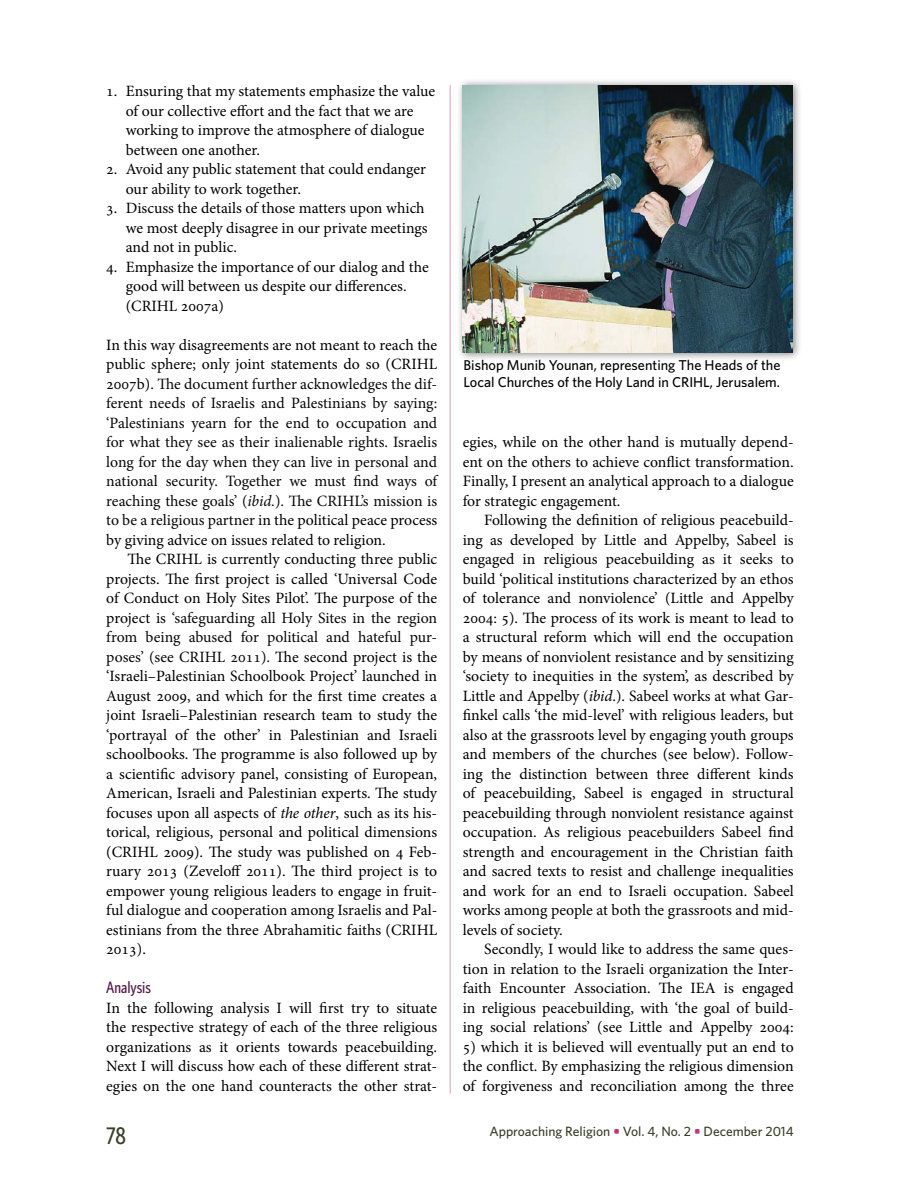
<style>
.page{position:relative;width:900px;height:1200px;background:#fff}
.page>*{position:absolute;margin:0;border:0;box-sizing:border-box;transform-origin:0 0}
.t1{font:500 24px "Whitney Condensed";color:#393e29}
.t2{font:500 16.5px "Whitney Condensed";color:#571f48}
.t3{font:15.75px/19.5px "Minion Pro";color:#000;text-align:justify}
.t4{font:15.75px/19.5px "Minion Pro";color:#080808;text-align:justify}
.t5{font:500 14.25px/17.2px "Whitney";color:#000}
.t6{font:500 13.5px "Whitney";color:#393e29}
.s1{color:#000}
.s2{font-style:italic}
.s3{color:#080808}
.s4{font-weight:700;color:#c23272}
</style>
<div class="page">
<hr style="left:450px;top:85px;width:1px;height:1009px;background:#e69cba">
<div style="left:456px;top:78px;width:347px;height:283px;background:#000;opacity:.5"></div>
<img style="left:463px;top:85px;width:330px;height:267px">
<p class="t3" style="left:126px;top:82px;width:311px;text-align:left;text-indent:-19px">1. Ensuring that my statements emphasize the value of our collective effort and the fact that we are working to improve the atmosphere of dialogue between one another.</p>
<p class="t3" style="left:126px;top:160px;width:302px;text-indent:-19px">2. Avoid any public statement that could endanger our ability to work together.</p>
<p class="t3" style="left:126px;top:199px;width:303px;text-align:left;text-indent:-19px">3. Discuss the details of those matters upon which we most deeply disagree in our private meetings and not in public.</p>
<p class="t3" style="left:126px;top:257px;width:304px;text-align:left;text-indent:-19px">4. Emphasize the importance of our dialog and the good will between us despite our differences. (CRIHL 2007a)</p>
<p class="t4" style="left:106px;top:335px;width:332px"><span class="s1">In this way disagreements are not meant to reach the public sphere; only joint statements do so (CRIHL 2007b).</span> The document further acknowledges the dif&shy;ferent needs of Israelis and Palestinians by saying: ‘Palestinians yearn for the end to occupation and for what they see as their inalienable rights. Israelis long for the day when they can live in personal and national security. Together we must find ways of reaching these goals’ (<span class="s2">ibid.</span>). The CRIHL’s mission is to be a religious partner <span class="s1">in the political peace process by giving advice on issues related to religion.</span></p>
<p class="t3" style="left:106px;top:550px;width:332px;text-indent:21px">The CRIHL is currently conducting three public projects. The first project is called ‘Universal Code of Conduct on Holy Sites Pilot’. The purpose of the project is ‘<span class="s3">safeguarding all Holy Sites in the region from being abused for political and hateful pur&shy;poses’ (see CRIHL 2011).</span> The second project is the ‘Israeli–Palestinian Schoolbook Project’ launched in August 2009, and which for the first time creates a joint Israeli–Palestinian research team to study the ‘portrayal of the other’ in Palestinian and Israeli schoolbooks. The programme is also followed up by a scientific advisory panel, consisting of European, American, Israeli and Palestinian experts. The study focuses upon all aspects of <span class="s2">the other</span>, such as its his&shy;torical, religious, personal and political dimensions (CRIHL 2009). The study was published on 4 Feb&shy;ruary 2013 (Zeveloff 2011). The third project is to empower young religious leaders to engage in fruit&shy;ful dialogue and cooperation among Israelis and Pal&shy;estinians from the three Abrahamitic faiths (CRIHL 2013).</p>
<p class="t2" style="left:106px;top:978px;width:46px">Analysis</p>
<p class="t3" style="left:106px;top:998px;width:332px">In the following analysis I will first try to situate the respective strategy of each of the three religious organizations as it orients towards peacebuilding.<br>Next I will discuss how each of these different strat&shy;egies on the one hand counteracts the other strat-</p>
<p class="t5" style="left:464px;top:356px;width:318px">Bishop Munib Younan, representing The Heads of the<br>Local Churches of the Holy Land in CRIHL, Jerusalem.</p>
<p class="t3" style="left:463px;top:433px;width:332px">egies, while on the other hand is mutually depend&shy;ent on the others to achieve conflict transformation.<br>Finally, I present an analytical approach to a dialogue for strategic engagement.</p>
<p class="t3" style="left:463px;top:511px;width:333px;text-indent:21px">Following the definition of religious peacebuild&shy;ing as developed by Little and Appelby, Sabeel is engaged in religious peacebuilding as it seeks to build ‘political institutions characterized by an ethos of tolerance and nonviolence’ (Little and Appelby 2004: 5). The process of its work is meant to lead to a structural reform which will end the occupation by means of nonviolent resistance and by sensitizing ‘society to inequities in the system’, as described by Little and Appelby (<span class="s2">ibid</span>.). Sabeel works at what Gar&shy;finkel calls ‘the mid-level’ with religious leaders, but also at the grassroots level by engaging youth groups and members of the churches (see below). Follow&shy;ing the distinction between three different kinds of peacebuilding, Sabeel is engaged in structural peacebuilding through nonviolent resistance against occupation. As religious peacebuilders Sabeel find strength and encouragement in the Christian faith and sacred texts to resist and challenge inequalities and work for an end to Israeli occupation. Sabeel works among people at both the grassroots and mid&shy;levels of society.</p>
<p class="t3" style="left:463px;top:940px;width:332px;text-indent:21px">Secondly, I would like to address the same ques&shy;tion in relation to the Israeli organization the Inter&shy;faith Encounter Association. The IEA is engaged in religious peacebuilding, with ‘the goal of build&shy;ing social relations’ (see Little and Appelby 2004:</p>
<p class="t3" style="left:463px;top:1037px;width:332px">5) which it is believed will eventually put an end to the conflict. By emphasizing the religious dimension of forgiveness and reconciliation among the three</p>
<h1 class="t1" style="left:106px;top:1121px;width:21px">78</h1>
<p class="t6" style="left:489px;top:1122px;width:306px">Approaching Religion <span class="s4">•</span> Vol. 4, No. 2 <span class="s4">•</span> December 2014</p>
</div>
